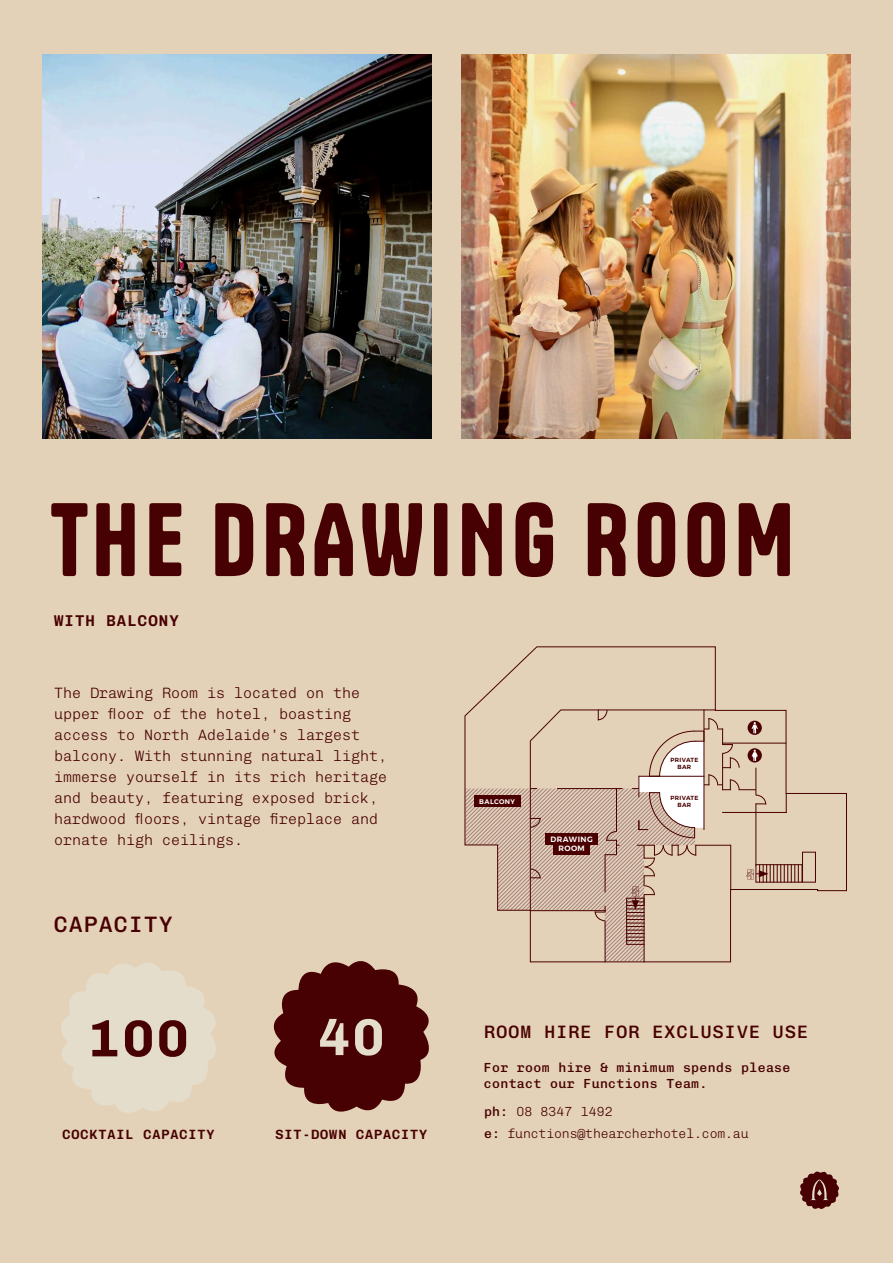
<style>
.page{position:relative;width:893px;height:1263px;background:#e4d2b8}
.page>*{position:absolute;margin:0;border:0;box-sizing:border-box;transform-origin:0 0}
.t1{font:97.2px "Tanker";letter-spacing:.06em;color:#480102}
.t2{font:700 52.05px "Chivo Mono";color:#480102}
.t3{font:700 52.05px "Chivo Mono";color:#e4ddcb}
.t4{font:500 22.35px "Chivo Mono";letter-spacing:.07em;color:#480102}
.t5{font:500 18px "Chivo Mono";letter-spacing:.07em;color:#480102}
.t6{font:600 15.6px "Chivo Mono";letter-spacing:.07em;color:#480102}
.t7{font:200 15px/21px "Chivo Mono";color:#480102}
.t8{font:600 13.5px "Chivo Mono";letter-spacing:.07em;color:#480102}
.t9{font:500 13.2px/16.5px "Chivo Mono";letter-spacing:.03em;color:#480102}
.t10{font:200 13.2px "Chivo Mono";letter-spacing:-.01em;color:#480102}
.t11{font:200 13.2px "Chivo Mono";letter-spacing:.01em;color:#480102}
.t12{font:600 7.65px/9.1px "Alexandria";letter-spacing:.06em;color:#fff;text-align:center}
.t13{font:600 6.75px "Alexandria";letter-spacing:.06em;color:#fff}
.t14{font:600 6px/6.8px "Alexandria";letter-spacing:.06em;color:#4a0000;text-align:center}
.s1{font-weight:500}
</style>
<div class="page">
<svg style="left:61px;top:962px;width:155px;height:151px"></svg>
<svg style="left:273px;top:961px;width:156px;height:151px"></svg>
<svg style="left:464px;top:646px;width:383px;height:317px"></svg>
<div style="left:802px;top:852px;width:14px;height:31px;border:1px solid #4a0000"></div>
<svg style="left:465px;top:709px;width:334px;height:253px"></svg>
<div style="left:475px;top:796px;width:46px;height:11px;background:#4a0000"></div>
<div style="left:545px;top:833px;width:53px;height:12px;background:#4a0000"></div>
<div style="left:554px;top:845px;width:36px;height:10px;background:#4a0000"></div>
<img style="left:43px;top:54px;width:389px;height:385px">
<img style="left:461px;top:54px;width:389px;height:385px">
<svg style="left:800px;top:1171px;width:39px;height:38px"></svg>
<p class="t1" style="left:51px;top:479px;width:744px">THE DRAWING ROOM</p>
<p class="t6" style="left:54px;top:608px;width:126px">WITH BALCONY</p>
<p class="t7" style="left:54px;top:681px;width:335px">The Drawing Room is located on the upper floor of the hotel, boasting access to North Adelaide’s largest balcony. With stunning natural light, immerse yourself in its rich heritage and beauty, featuring exposed brick, hardwood floors, vintage fireplace and ornate high ceilings.</p>
<p class="t4" style="left:54px;top:907px;width:120px">CAPACITY</p>
<p class="t2" style="left:88px;top:997px;width:101px">100</p>
<p class="t3" style="left:319px;top:996px;width:67px">40</p>
<p class="t8" style="left:62px;top:1124px;width:154px">COCKTAIL CAPACITY</p>
<p class="t8" style="left:275px;top:1124px;width:153px">SIT-DOWN CAPACITY</p>
<p class="t13" style="left:479px;top:797px;width:37px">BALCONY</p>
<p class="t12" style="left:551px;top:835px;width:44px">DRAWING<br>ROOM</p>
<p class="t14" style="left:670px;top:757px;width:29px">PRIVATE<br>BAR</p>
<p class="t14" style="left:670px;top:795px;width:29px">PRIVATE<br>BAR</p>
<p class="t5" style="left:484px;top:1018px;width:325px">ROOM HIRE FOR EXCLUSIVE USE</p>
<p class="t9" style="left:484px;top:1058px;width:308px">For room hire &amp; minimum spends please contact our Functions Team.</p>
<p class="t11" style="left:484px;top:1101px;width:130px"><span class="s1">ph:</span> 08 8347 1492</p>
<p class="t10" style="left:484px;top:1123px;width:266px"><span class="s1">e:</span> functions@thearcherhotel.com.au</p>
</div>
